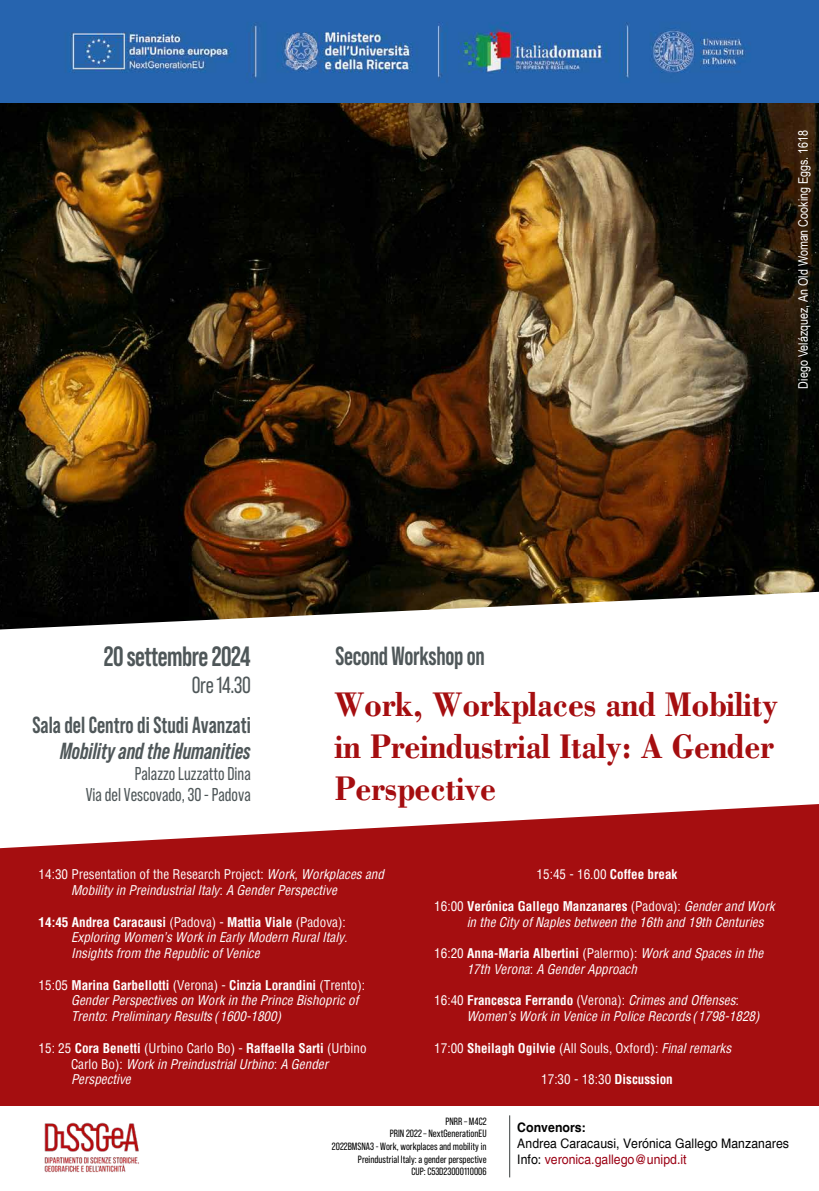
<style>
.page{position:relative;width:819px;height:1191px;background:#fff}
.page>*{position:absolute;margin:0;border:0;box-sizing:border-box;transform-origin:0 0}
.t1{font:700 35px/42px "Bodoni";letter-spacing:-.01em;color:#a50e10;text-align:justify;scale:.91 1}
.t2{font:700 27.91px "Bebas Neue Pro";letter-spacing:-.02em;color:#4f5759;scale:.94 1}
.t3{font:700 26.25px "Bebas Neue Pro";letter-spacing:-.01em;color:#4f5759;scale:.91 1}
.t4{font:700 23.28px "Bebas Neue Pro";color:#4f5759;scale:.94 1}
.t5{font:italic 700 23.28px "Bebas Neue Pro";color:#4f5759;scale:.94 1}
.t6{font:23.28px "Bebas Neue Pro";letter-spacing:-.02em;color:#4f5759;scale:.94 1}
.t7{font:18.64px/21px "Bebas Neue Pro";color:#4f5759;text-align:right;scale:.94 1}
.t8{font:italic condensed 13.12px/15.8px "Helvetica";color:#fff}
.t9{font:condensed 13.12px "Helvetica";color:#fff}
.t10{font:condensed 13.12px/15.8px "Helvetica";color:#000;scale:1.14 1}
.t11{font:13.12px "Arial Narrow";color:#fff}
.t12{font:700 condensed 13.12px "Helvetica";color:#000;scale:1.14 1}
.t13{font:10.5px/12.6px "Bebas Neue Pro";color:#000;text-align:right}
.s1{font-style:normal}
.s2{font-weight:700;font-style:normal}
.s3{font-weight:700}
.s4{font-style:italic}
.s5{color:#9b0014}
</style>
<div class="page">
<img style="left:0;top:103px;width:819px;height:489px">
<div style="left:0;top:997px;width:819px;height:108px;background:#a50e10"></div>
<svg style="left:0;top:592px;width:814px;height:38px"></svg>
<svg style="left:0;top:805px;width:819px;height:192px;background:#af292b"></svg>
<hr style="left:509px;top:1115px;width:1px;height:62px;background:#393d3e">
<img style="left:44px;top:1122px;width:95px;height:51px">
<img style="left:0;top:1px;width:819px;height:102px">
<p class="t11" style="left:793px;top:388px;width:260px;rotate:-90deg">Diego Velázquez, An Old Woman Cooking Eggs. 1618</p>
<h2 class="t2" style="left:104px;top:641px;width:158px">20 settembre2024</h2>
<h3 class="t6" style="left:192px;top:671px;width:64px">Ore14.30</h3>
<h3 class="t4" style="left:32px;top:711px;width:234px">Sala del Centro di Studi Avanzati</h3>
<h3 class="t5" style="left:60px;top:737px;width:204px">Mobility and the Humanities</h3>
<h3 class="t7" style="left:86px;top:763px;width:177px">Palazzo Luzzatto Dina<br>Via del Vescovado, 30 - Padova</h3>
<h3 class="t3" style="left:335px;top:641px;width:166px">Second Workshop on</h3>
<h1 class="t1" style="left:334px;top:683px;width:489px">Work, Workplaces and Mobility in Preindustrial Italy: A Gender Perspective</h1>
<p class="t8" style="left:71px;top:866px;width:314px;text-indent:-32px"><span class="s1">14:30 Presentation of the Research Project:</span> Work, Workplaces and<br>Mobility in Preindustrial Italy: A Gender Perspective</p>
<p class="t8" style="left:71px;top:913px;width:278px;text-indent:-32px"><span class="s2">14:45 Andrea Caracausi</span> <span class="s1">(Padova) -</span> <span class="s2">Mattia Viale</span> <span class="s1">(Padova):<br></span>Exploring Women’s Work in Early Modern Rural Italy.<br>Insights from the Republic of Venice</p>
<p class="t8" style="left:71px;top:976px;width:295px;text-indent:-32px"><span class="s1">15:05</span> <span class="s2">Marina Garbellotti</span> <span class="s1">(Verona) -</span> <span class="s2">Cinzia Lorandini</span> <span class="s1">(Trento):<br></span>Gender Perspectives on Work in the Prince Bishopric of<br>Trento: Preliminary Results (1600-1800)</p>
<p class="t8" style="left:71px;top:1039px;width:297px;text-indent:-32px"><span class="s1">15: 25</span> <span class="s2">Cora Benetti</span> <span class="s1">(Urbino Carlo Bo) -</span> <span class="s2">Raffaella Sarti</span> <span class="s1">(Urbino<br>Carlo Bo):</span> Work in Preindustrial Urbino: A Gender<br>Perspective</p>
<p class="t9" style="left:536px;top:866px;width:142px">15:45 - 16.00 <span class="s3">Coffee break</span></p>
<p class="t8" style="left:466px;top:898px;width:309px;text-indent:-32px"><span class="s1">16:00</span> <span class="s2">Verónica Gallego Manzanares</span> <span class="s1">(Padova):</span> Gender and Work in the City of Naples between the 16th and 19th Centuries</p>
<p class="t8" style="left:466px;top:945px;width:298px;text-indent:-32px"><span class="s1">16:20</span> <span class="s2">Anna-Maria Albertini</span> <span class="s1">(Palermo):</span> Work and Spaces in the<br>17th Verona: A Gender Approach</p>
<p class="t8" style="left:466px;top:992px;width:294px;text-indent:-32px"><span class="s1">16:40</span> <span class="s2">Francesca Ferrando</span> <span class="s1">(Verona):</span> Crimes and Offenses:<br>Women’s Work in Venice in Police Records (1798-1828)</p>
<p class="t9" style="left:434px;top:1039px;width:298px">17:00 <span class="s3">Sheilagh Ogilvie</span> (All Souls, Oxford): <span class="s4">Final remarks</span></p>
<p class="t9" style="left:541px;top:1071px;width:133px">17:30 - 18:30 <span class="s3">Discussion</span></p>
<p class="t12" style="left:517px;top:1119px;width:62px">Convenors:</p>
<p class="t10" style="left:517px;top:1135px;width:240px">Andrea Caracausi, Verónica Gallego Manzanares<br>Info: <span class="s5">veronica.gallego@unipd.it</span></p>
<p class="t13" style="left:332px;top:1114px;width:156px">PNRR – M4C2<br>PRIN 2022 – NextGenerationEU<br>2022BMSNA3 - Work, workplaces and mobility in<br>Preindustrial Italy: a gender perspective<br>CUP: C53D23000110006</p>
</div>
